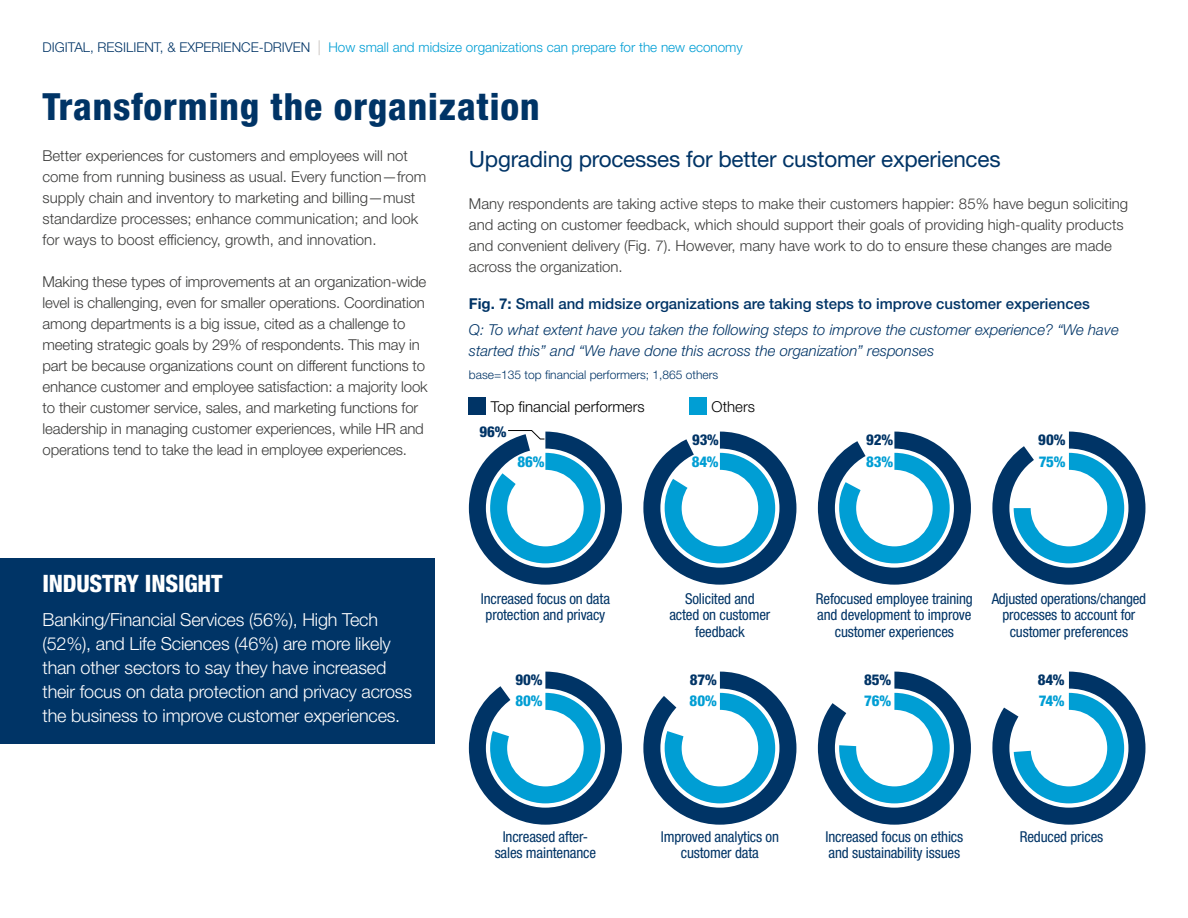
<style>
.page{position:relative;width:1188px;height:918px;background:#fff}
.page>*{position:absolute;margin:0;border:0;box-sizing:border-box;transform-origin:0 0}
.t1{font:800 condensed 37.5px "Helvetica Neue LT Std";letter-spacing:.025em;color:#003466}
.t2{font:800 condensed 24px "Helvetica Neue LT Std";letter-spacing:-.01em;color:#fff}
.t3{font:22.5px "Helvetica Neue LT Std";letter-spacing:-.01em;color:#003466}
.t4{font:300 18px/24px "Helvetica Neue LT Std";letter-spacing:-.01em;color:#fff}
.t5{font:300 15px/21px "Helvetica Neue LT Std";color:#3c3c3b}
.t6{font:condensed 15px/16.5px "Helvetica Neue LT Std";letter-spacing:-.01em;color:#003466;text-align:center}
.t7{font:italic 300 15px/26.2px "Helvetica Neue LT Std";color:#003466}
.t8{font:300 15px "Helvetica Neue LT Std";color:#000}
.t9{font:800 condensed 15px "Helvetica Neue LT Std";letter-spacing:-.01em;color:#009ed4}
.t10{font:800 condensed 15px "Helvetica Neue LT Std";letter-spacing:-.01em;color:#003466}
.t11{font:300 13.5px "Helvetica Neue LT Std";color:#009ed4}
.t12{font:300 12px "Helvetica Neue LT Std";color:#003466}
.s1{color:#003466}
.s2{font-size:14.85px;color:#bfbab5}
.s3{font-weight:700;font-style:normal}
.s4{font-weight:500;font-style:normal}
</style>
<div class="page">
<div style="left:0;top:558px;width:435px;height:186px;background:#003466"></div>
<div style="left:469px;top:398px;width:17px;height:17px;background:#003466"></div>
<div style="left:690px;top:398px;width:17px;height:17px;background:#009ed4"></div>
<svg style="left:469px;top:672px;width:153px;height:153px"></svg>
<div style="left:507px;top:710px;width:77px;height:76px;background:#fff;border-radius:50%"></div>
<svg style="left:643px;top:432px;width:153px;height:153px"></svg>
<div style="left:682px;top:470px;width:76px;height:76px;background:#fff;border-radius:50%"></div>
<svg style="left:643px;top:672px;width:153px;height:153px"></svg>
<div style="left:682px;top:710px;width:76px;height:76px;background:#fff;border-radius:50%"></div>
<svg style="left:818px;top:432px;width:153px;height:153px"></svg>
<div style="left:856px;top:470px;width:77px;height:76px;background:#fff;border-radius:50%"></div>
<svg style="left:818px;top:672px;width:153px;height:153px"></svg>
<svg style="left:839px;top:693px;width:111px;height:110px;fill:#009ed4"></svg>
<div style="left:856px;top:710px;width:77px;height:76px;background:#fff;border-radius:50%"></div>
<svg style="left:992px;top:432px;width:153px;height:153px"></svg>
<div style="left:1031px;top:470px;width:76px;height:76px;background:#fff;border-radius:50%"></div>
<svg style="left:992px;top:672px;width:153px;height:153px"></svg>
<div style="left:1031px;top:710px;width:76px;height:76px;background:#fff;border-radius:50%"></div>
<svg style="left:469px;top:430px;width:153px;height:155px"></svg>
<p class="t11" style="left:43px;top:39px;width:702px"><span class="s1">DIGITAL, RESILIENT, &amp; EXPERIENCE-DRIVEN</span> <span class="s2">|</span> How small and midsize organizations can prepare for the new economy</p>
<h1 class="t1" style="left:43px;top:84px;width:499px">Transforming the organization</h1>
<p class="t5" style="left:43px;top:145px;width:385px">Better experiences for customers and employees will not come from running business as usual. Every function—from supply chain and inventory to marketing and billing—must standardize processes; enhance communication; and look for ways to boost efficiency, growth, and innovation.</p>
<p class="t5" style="left:43px;top:271px;width:387px">Making these types of improvements at an organization-wide level is challenging, even for smaller operations. Coordination among departments is a big issue, cited as a challenge to meeting strategic goals by 29% of respondents. This may in part be because organizations count on different functions to enhance customer and employee satisfaction: a majority look to their customer service, sales, and marketing functions for leadership in managing customer experiences, while HR and operations tend to take the lead in employee experiences.</p>
<h3 class="t3" style="left:469px;top:145px;width:533px">Upgrading processes for better customer experiences</h3>
<p class="t5" style="left:469px;top:193px;width:661px">Many respondents are taking active steps to make their customers happier: 85% have begun soliciting and acting on customer feedback, which should support their goals of providing high-quality products and convenient delivery (Fig. 7). However, many have work to do to ensure these changes are made across the organization.</p>
<p class="t7" style="left:469px;top:290px;width:651px"><span class="s3">Fig. 7:</span> <span class="s4">Small and midsize organizations are taking steps to improve customer experiences<br></span>Q: To what extent have you taken the following steps to improve the customer experience? “We have</p>
<p class="t7" style="left:469px;top:337px;width:467px">started this” and “We have done this across the organization” responses</p>
<p class="t12" style="left:469px;top:367px;width:251px">base=135 top financial performers; 1,865 others</p>
<p class="t8" style="left:491px;top:397px;width:155px">Top financial performers</p>
<p class="t8" style="left:712px;top:397px;width:45px">Others</p>
<p class="t10" style="left:480px;top:422px;width:28px">96%</p>
<p class="t10" style="left:692px;top:431px;width:28px">93%</p>
<p class="t10" style="left:866px;top:431px;width:28px">92%</p>
<p class="t10" style="left:1038px;top:431px;width:29px">90%</p>
<p class="t9" style="left:517px;top:453px;width:28px">86%</p>
<p class="t9" style="left:866px;top:452px;width:28px">83%</p>
<p class="t9" style="left:1039px;top:452px;width:28px">75%</p>
<p class="t9" style="left:692px;top:452px;width:28px">84%</p>
<h2 class="t2" style="left:43px;top:569px;width:182px">INDUSTRY INSIGHT</h2>
<p class="t4" style="left:43px;top:608px;width:371px">Banking/Financial Services (56%), High Tech (52%), and Life Sciences (46%) are more likely than other sectors to say they have increased their focus on data protection and privacy across the business to improve customer experiences.</p>
<p class="t6" style="left:481px;top:590px;width:131px">Increased focus on data protection and privacy</p>
<p class="t6" style="left:669px;top:590px;width:102px">Solicited and acted on customer feedback</p>
<p class="t6" style="left:816px;top:590px;width:158px">Refocused employee training and development to improve customer experiences</p>
<p class="t6" style="left:992px;top:590px;width:156px">Adjusted operations/changed processes to account for customer preferences</p>
<p class="t10" style="left:515px;top:670px;width:29px">90%</p>
<p class="t10" style="left:690px;top:670px;width:28px">87%</p>
<p class="t10" style="left:864px;top:670px;width:28px">85%</p>
<p class="t10" style="left:1038px;top:670px;width:28px">84%</p>
<p class="t9" style="left:515px;top:691px;width:29px">80%</p>
<p class="t9" style="left:690px;top:691px;width:29px">80%</p>
<p class="t9" style="left:864px;top:691px;width:28px">76%</p>
<p class="t9" style="left:1039px;top:691px;width:27px">74%</p>
<p class="t6" style="left:495px;top:828px;width:103px">Increased after&shy;sales maintenance</p>
<p class="t6" style="left:661px;top:828px;width:120px">Improved analytics on customer data</p>
<p class="t6" style="left:826px;top:828px;width:139px;text-align:left">Increased focus on ethics and sustainability issues</p>
<p class="t6" style="left:1020px;top:828px;width:85px">Reduced prices</p>
</div>
